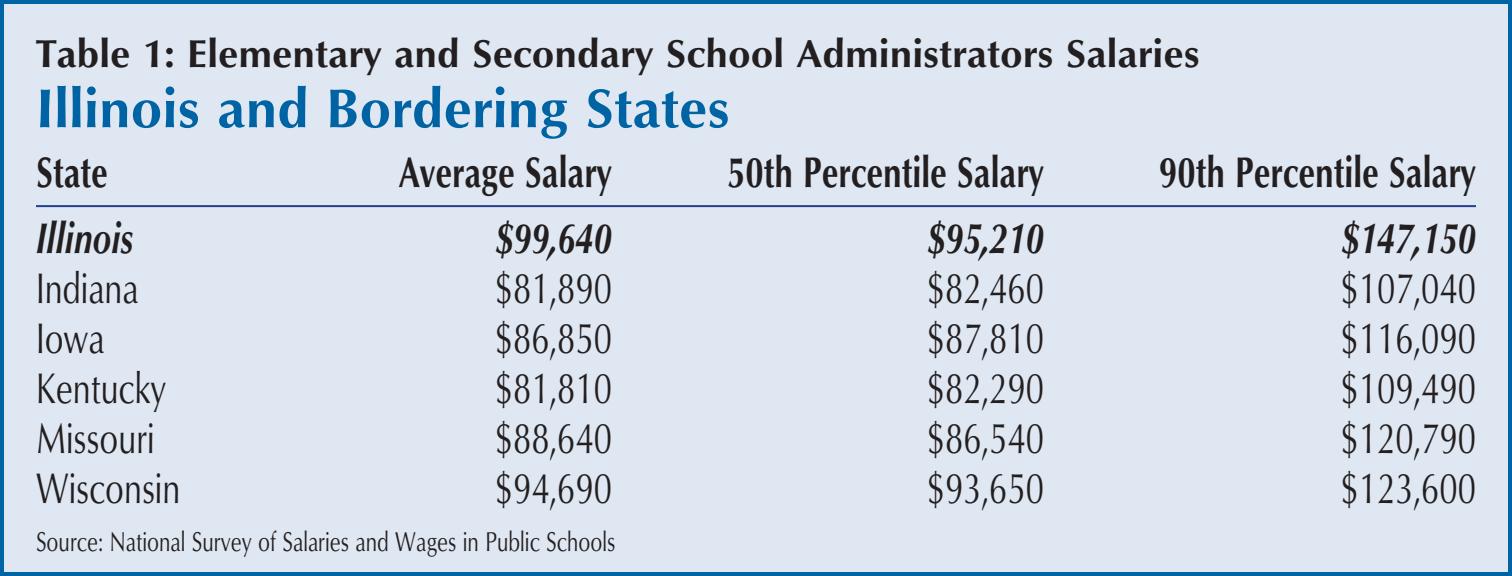
<style>
.page{position:relative;width:1512px;height:576px;background:#fff}
.page>*{position:absolute;margin:0;border:0;box-sizing:border-box;transform-origin:0 0}
.Table_Heads{font:56px "Optimum Bold DTC";color:#0063a4}
.Wide_Table_1{font:44px "Optimum Roman DTC";color:#231f20;scale:.75 1}
.Wide_Data_Set{font:44px "Optimum Bold DTC";color:#231f20;scale:.75 1}
.Wide_Table_1-2{font:44px "Optimum Bold Italic DTC";color:#231f20;scale:.75 1}
.Table_Intros{font:40px "Optimum Bold DTC";color:#231f20}
.Wide_table{font:28px "Optimum Roman DTC";color:#231f20;scale:.75 1}
</style>
<div class="page">
<div style="left:2px;top:2px;width:1508px;height:572px;background:#dfe7f2"></div>
<div style="left:0;top:0;width:1512px;height:576px;border:4px solid #0063a4"></div>
<hr style="left:36px;top:205px;width:1440px;height:2px;background:#253f8e">
<p class="Table_Intros" style="left:36px;top:31px;width:1165px">Table 1: Elementary and Secondary School Administrators Salaries</p>
<p class="Table_Heads" style="left:36px;top:76px;width:695px">Illinois and Bordering States</p>
<p class="Wide_Data_Set" style="left:36px;top:147px;width:97px">State</p>
<p class="Wide_Data_Set" style="left:398px;top:147px;width:286px">Average Salary</p>
<p class="Wide_Data_Set" style="left:727px;top:147px;width:424px">50th Percentile Salary</p>
<p class="Wide_Data_Set" style="left:1159px;top:147px;width:424px">90th Percentile Salary</p>
<p class="Wide_Table_1-2" style="left:36px;top:213px;width:131px">Illinois</p>
<p class="Wide_Table_1-2" style="left:495px;top:213px;width:157px">$99,640</p>
<p class="Wide_Table_1-2" style="left:927px;top:213px;width:157px">$95,210</p>
<p class="Wide_Table_1-2" style="left:1341px;top:213px;width:181px">$147,150</p>
<p class="Wide_Table_1" style="left:36px;top:263px;width:138px">Indiana</p>
<p class="Wide_Table_1" style="left:495px;top:263px;width:158px">$81,890</p>
<p class="Wide_Table_1" style="left:927px;top:263px;width:158px">$82,460</p>
<p class="Wide_Table_1" style="left:1341px;top:263px;width:182px">$107,040</p>
<p class="Wide_Table_1" style="left:36px;top:313px;width:93px">Iowa</p>
<p class="Wide_Table_1" style="left:495px;top:313px;width:158px">$86,850</p>
<p class="Wide_Table_1" style="left:927px;top:313px;width:158px">$87,810</p>
<p class="Wide_Table_1" style="left:1341px;top:313px;width:182px">$116,090</p>
<p class="Wide_Table_1" style="left:36px;top:363px;width:175px">Kentucky</p>
<p class="Wide_Table_1" style="left:495px;top:363px;width:158px">$81,810</p>
<p class="Wide_Table_1" style="left:927px;top:363px;width:158px">$82,290</p>
<p class="Wide_Table_1" style="left:1341px;top:363px;width:182px">$109,490</p>
<p class="Wide_Table_1" style="left:36px;top:413px;width:160px">Missouri</p>
<p class="Wide_Table_1" style="left:495px;top:413px;width:158px">$88,640</p>
<p class="Wide_Table_1" style="left:927px;top:413px;width:158px">$86,540</p>
<p class="Wide_Table_1" style="left:1341px;top:413px;width:182px">$120,790</p>
<p class="Wide_Table_1" style="left:36px;top:463px;width:194px">Wisconsin</p>
<p class="Wide_Table_1" style="left:495px;top:463px;width:158px">$94,690</p>
<p class="Wide_Table_1" style="left:927px;top:463px;width:158px">$93,650</p>
<p class="Wide_Table_1" style="left:1341px;top:463px;width:182px">$123,600</p>
<p class="Wide_table" style="left:36px;top:525px;width:774px">Source: National Survey of Salaries and Wages in Public Schools</p>
</div>
